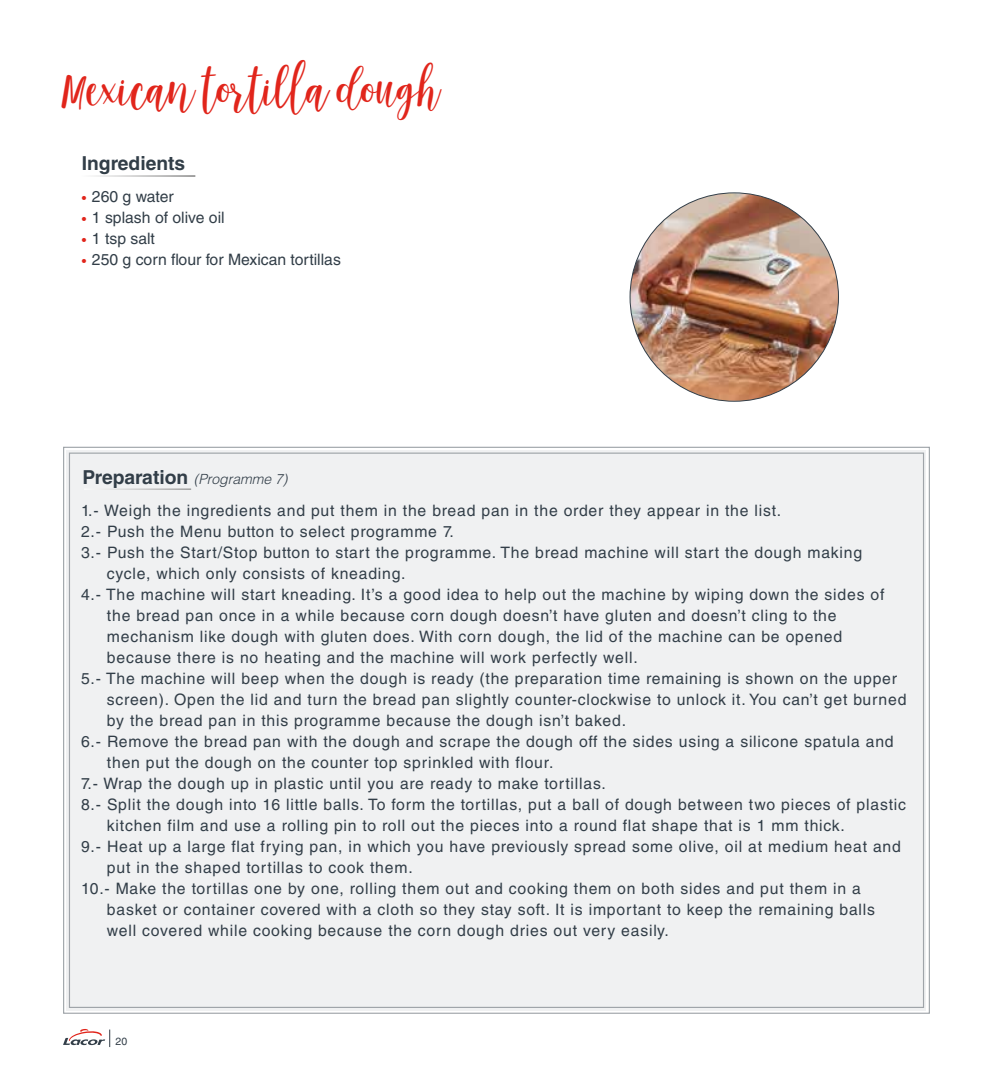
<style>
.page{position:relative;width:993px;height:1092px;background:#fff}
.page>*{position:absolute;margin:0;border:0;box-sizing:border-box;transform-origin:0 0}
.t1{font:33.25px "Malisia Script";color:#e1251b}
.t2{font:700 19.25px "Helvetica LT Std";color:#323e48}
.t3{font:15.75px "Helvetica LT Std";letter-spacing:.05em;color:#323e48}
.t4{font:15.75px/21px "Helvetica LT Std";color:#323e48}
.t5{font:italic 300 14px "Helvetica LT Std";color:#323e48}
.t6{font:10.5px "Helvetica LT Std";color:#323e48}
.s1{font-weight:900;color:#e1251b}
.s2{font-weight:700;font-style:normal;font-size:19.25px}
</style>
<div class="page">
<svg style="left:63px;top:1029px;width:47px;height:17px"></svg>
<div style="left:63px;top:446px;width:867px;height:568px;background:#f0f1f2"></div>
<hr style="left:84px;top:489px;width:107px;height:1px;background:#fff">
<img style="left:630px;top:193px;width:208px;height:208px;border-radius:99px">
<h1 class="t1" style="left:63px;top:70px;width:379px">Mexican tortilla dough</h1>
<p class="t2" style="left:82px;top:152px;width:105px">Ingredients</p>
<p class="t4" style="left:81px;top:186px;width:261px"><span class="s1">·</span> 260 g water<br><span class="s1">·</span> 1 splash of olive oil<br><span class="s1">·</span> 1 tsp salt<br><span class="s1">·</span> 250 g corn flour for Mexican tortillas</p>
<p class="t5" style="left:82px;top:470px;width:207px"><span class="s2">Preparation</span> (Programme 7)</p>
<p class="t3" style="left:81px;top:501px;width:701px">1.- Weigh the ingredients and put them in the bread pan in the order they appear in the list.</p>
<p class="t3" style="left:81px;top:522px;width:374px">2.- Push the Menu button to select programme 7.</p>
<p class="t3" style="left:81px;top:543px;width:782px">3.- Push the Start/Stop button to start the programme. The bread machine will start the dough making</p>
<p class="t3" style="left:107px;top:564px;width:300px">cycle, which only consists of kneading.</p>
<p class="t3" style="left:81px;top:585px;width:804px">4.- The machine will start kneading. It’s a good idea to help out the machine by wiping down the sides of</p>
<p class="t3" style="left:107px;top:606px;width:730px">the bread pan once in a while because corn dough doesn’t have gluten and doesn’t cling to the</p>
<p class="t3" style="left:107px;top:627px;width:736px">mechanism like dough with gluten does. With corn dough, the lid of the machine can be opened</p>
<p class="t3" style="left:107px;top:648px;width:532px">because there is no heating and the machine will work perfectly well.</p>
<p class="t3" style="left:81px;top:669px;width:817px">5.- The machine will beep when the dough is ready (the preparation time remaining is shown on the upper</p>
<p class="t3" style="left:107px;top:690px;width:800px">screen). Open the lid and turn the bread pan slightly counter-clockwise to unlock it. You can’t get burned</p>
<p class="t3" style="left:107px;top:711px;width:520px">by the bread pan in this programme because the dough isn’t baked.</p>
<p class="t3" style="left:81px;top:732px;width:813px">6.- Remove the bread pan with the dough and scrape the dough off the sides using a silicone spatula and</p>
<p class="t3" style="left:107px;top:752px;width:448px">then put the dough on the counter top sprinkled with flour.</p>
<p class="t3" style="left:81px;top:773px;width:526px">7.- Wrap the dough up in plastic until you are ready to make tortillas.</p>
<p class="t3" style="left:81px;top:794px;width:826px">8.- Split the dough into 16 little balls. To form the tortillas, put a ball of dough between two pieces of plastic</p>
<p class="t3" style="left:107px;top:815px;width:739px">kitchen film and use a rolling pin to roll out the pieces into a round flat shape that is 1 mm thick.</p>
<p class="t3" style="left:81px;top:836px;width:821px">9.- Heat up a large flat frying pan, in which you have previously spread some olive, oil at medium heat and</p>
<p class="t3" style="left:107px;top:857px;width:307px">put in the shaped tortillas to cook them.</p>
<p class="t3" style="left:81px;top:878px;width:781px">10.- Make the tortillas one by one, rolling them out and cooking them on both sides and put them in a</p>
<p class="t3" style="left:107px;top:899px;width:769px">basket or container covered with a cloth so they stay soft. It is important to keep the remaining balls</p>
<p class="t3" style="left:107px;top:920px;width:563px">well covered while cooking because the corn dough dries out very easily.</p>
<p class="t6" style="left:116px;top:1034px;width:13px">20</p>
</div>
